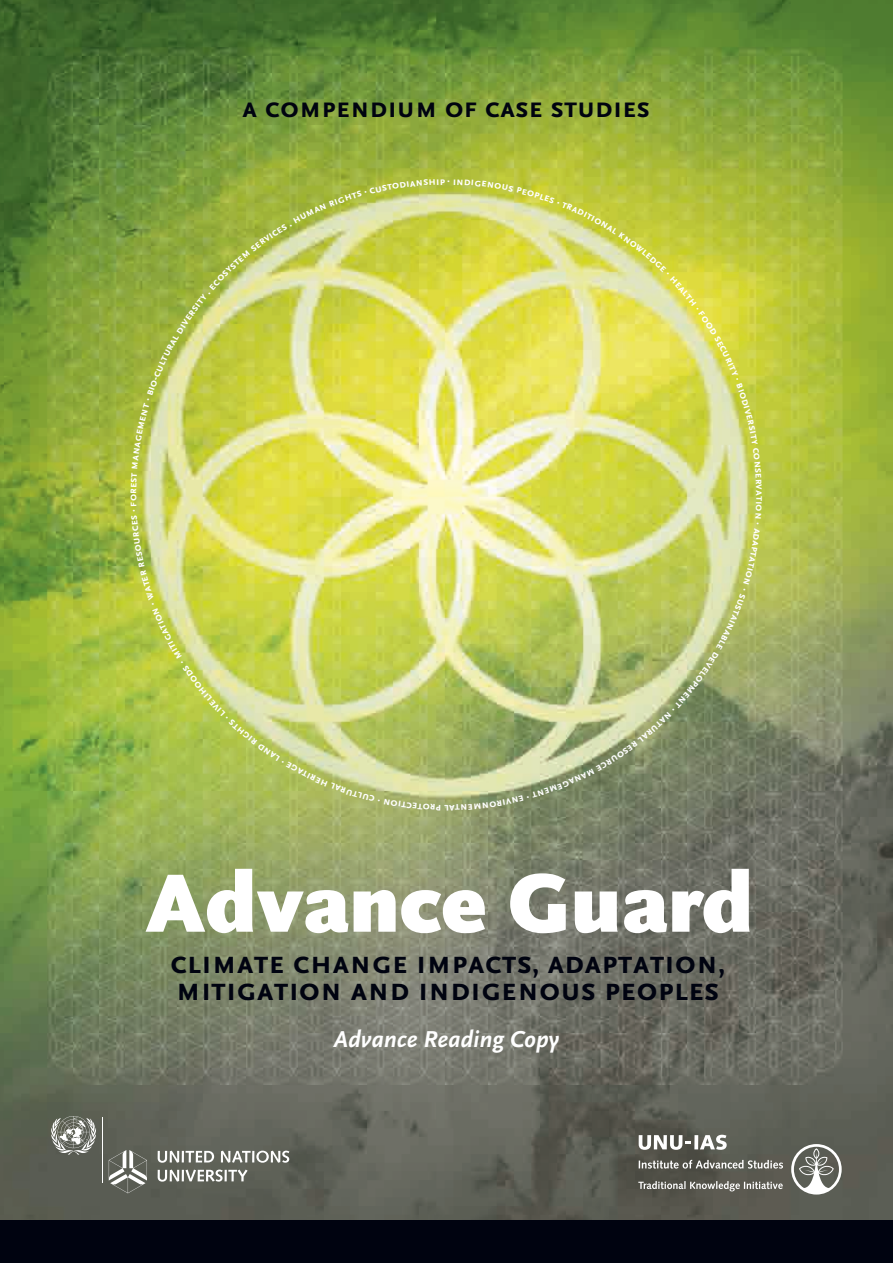
<style>
.page{position:relative;width:893px;height:1263px;background:#fff}
.page>*{position:absolute;margin:0;border:0;box-sizing:border-box;transform-origin:0 0}
.t1{font:900 86.25px "Scala Sans";color:#fff}
.t2{font:700 33px/27px "Scala Sans Caps";color:#000310}
.t3{font:700 29.4px "Scala Sans Caps";color:#000310}
.t4{font:italic 700 24px "Scala Sans";color:#fff}
.s1{font-size:28.5px}
</style>
<div class="page">
<img style="left:0;top:0;width:893px;height:1220px">
<div style="left:813px;top:1148px;width:6px;height:11px;border:1px solid #fff;border-radius:50%"></div>
<svg style="left:799px;top:1152px;width:35px;height:41px"></svg>
<div style="left:791px;top:1144px;width:51px;height:50px;border:3px solid #fff;border-radius:50%"></div>
<svg style="left:639px;top:1160px;width:144px;height:8px"></svg>
<svg style="left:694px;top:1135px;width:4px;height:14px"></svg>
<svg style="left:700px;top:1135px;width:27px;height:15px"></svg>
<svg style="left:639px;top:1135px;width:52px;height:15px"></svg>
<svg style="left:638px;top:1181px;width:145px;height:10px"></svg>
<div style="left:0;top:1220px;width:893px;height:43px;background:#000310"></div>
<hr style="left:103px;top:1118px;width:1px;height:65px;background:#fff">
<svg style="left:51px;top:1116px;width:46px;height:38px;background:#8e9089"></svg>
<svg style="left:158px;top:1150px;width:56px;height:12px"></svg>
<svg style="left:221px;top:1150px;width:68px;height:12px"></svg>
<svg style="left:158px;top:1169px;width:90px;height:12px"></svg>
<svg style="left:109px;top:1150px;width:38px;height:43px"></svg>
<img style="left:131px;top:179px;width:631px;height:631px">
<p class="t3" style="left:242px;top:91px;width:409px">a compendium of case studies</p>
<h1 class="t1" style="left:146px;top:857px;width:609px">Advance Guard</h1>
<p class="t2" style="left:170px;top:949px;width:557px">climate change impacts<span class="s1">,</span> adaptation<span class="s1">, </span>mitigation and indigenous peoples</p>
<p class="t4" style="left:334px;top:1026px;width:227px">Advance Reading Copy</p>
</div>
